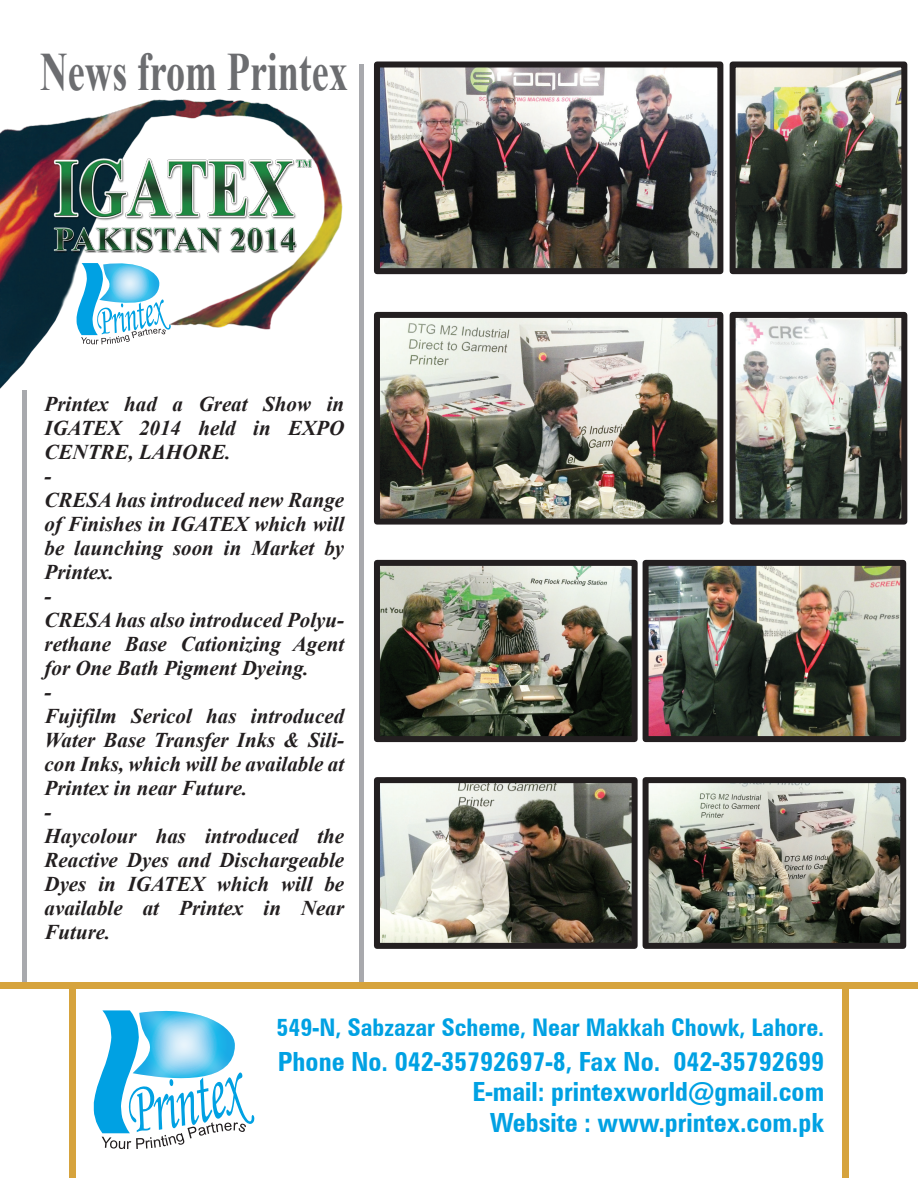
<style>
.page{position:relative;width:918px;height:1178px;background:#fff}
.page>*{position:absolute;margin:0;border:0;box-sizing:border-box;transform-origin:0 0}
.t1{font:700 54px "Times New Roman";color:#6c6d70;scale:.71 1}
.t2{font:700 condensed 26.4px/30.3px "Zurich BT";color:#00a1e3;text-align:right}
.t3{font:700 condensed 24.3px "Zurich BT";color:#00a1e3}
.t4{font:italic 700 21px/24px "Times New Roman";color:#231f20}
</style>
<div class="page">
<div style="left:359px;top:64px;width:5px;height:921px;background:#a8a9ad"></div>
<div style="left:22px;top:390px;width:5px;height:595px;background:#a8a9ad"></div>
<svg style="left:94px;top:1010px;width:160px;height:138px"></svg>
<img style="left:0;top:99px;width:343px;height:290px">
<div style="left:0;top:982px;width:918px;height:6px;background:#d6a33d"></div>
<div style="left:842px;top:985px;width:7px;height:192px;background:#d6a33d"></div>
<div style="left:69px;top:985px;width:7px;height:192px;background:#d6a33d"></div>
<img style="left:381px;top:68px;width:335px;height:199px">
<div style="left:374px;top:61px;width:349px;height:213px;border:6px solid #231f20"></div>
<img style="left:381px;top:319px;width:335px;height:198px">
<div style="left:374px;top:312px;width:349px;height:212px;border:6px solid #231f20"></div>
<img style="left:381px;top:567px;width:250px;height:168px">
<div style="left:374px;top:560px;width:264px;height:182px;border:6px solid #231f20"></div>
<img style="left:737px;top:319px;width:163px;height:198px">
<div style="left:730px;top:312px;width:177px;height:212px;border:6px solid #231f20"></div>
<img style="left:737px;top:68px;width:163px;height:199px">
<div style="left:730px;top:61px;width:177px;height:213px;border:6px solid #231f20"></div>
<img style="left:381px;top:784px;width:250px;height:157px">
<div style="left:374px;top:777px;width:264px;height:171px;border:6px solid #231f20"></div>
<img style="left:650px;top:784px;width:249px;height:157px">
<div style="left:643px;top:777px;width:263px;height:171px;border:6px solid #231f20"></div>
<img style="left:650px;top:567px;width:249px;height:168px">
<div style="left:643px;top:560px;width:263px;height:182px;border:6px solid #231f20"></div>
<h1 class="t1" style="left:40px;top:34px;width:435px">News from Printex</h1>
<p class="t4" style="left:45px;top:391px;width:301px">Printex had a Great Show in<br>IGATEX 2014 held in EXPO<br>CENTRE, LAHORE.<br>-<br>CRESA has introduced new Range of Finishes in IGATEX which will be launching soon in Market by<br>Printex.<br>-<br>CRESA has also introduced Polyu&shy;rethane Base Cationizing Agent for One Bath Pigment Dyeing.<br>-<br>Fujifilm Sericol has introduced<br>Water Base Transfer Inks &amp; Sili&shy;con Inks, which will be available at<br>Printex in near Future.<br>-<br>Haycolour has introduced the<br>Reactive Dyes and Dischargeable<br>Dyes in IGATEX which will be available at Printex in Near<br>Future.</p>
<p class="t3" style="left:277px;top:1012px;width:549px">549-N, Sabzazar Scheme, Near Makkah Chowk, Lahore.</p>
<p class="t2" style="left:278px;top:1046px;width:548px">Phone No. 042-35792697-8, Fax No. 042-35792699<br>E-mail: printexworld@gmail.com<br>Website : www.printex.com.pk</p>
</div>
